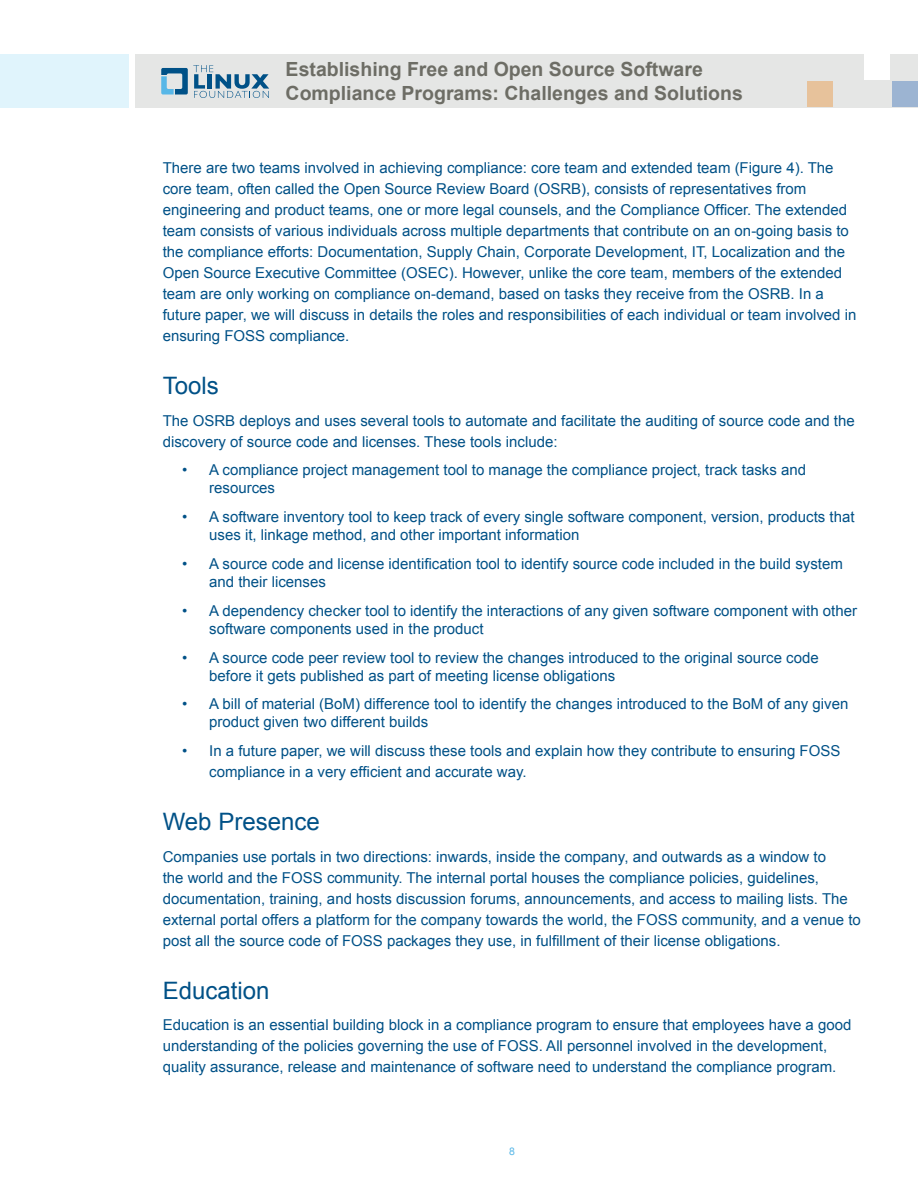
<style>
.page{position:relative;width:918px;height:1188px;background:#fff}
.page>*{position:absolute;margin:0;border:0;box-sizing:border-box;transform-origin:0 0}
.Body_Text{font:24px "Arial";color:#005187}
.t1{font:700 19.5px/24.3px "Arial";color:#6d6d65}
.Body_Text-2{font:15px/21px "Arial";color:#005187}
.t2{font:10.5px "Arial";color:#58b7e7}
</style>
<div class="page">
<div style="left:135px;top:54px;width:783px;height:54px;background:#e5e6e5"></div>
<div style="left:0;top:54px;width:129px;height:54px;background:#e0f4fc"></div>
<div style="left:864px;top:54px;width:25px;height:25px;background:#fff"></div>
<div style="left:893px;top:82px;width:25px;height:25px;background:#9cb4d2"></div>
<div style="left:807px;top:82px;width:25px;height:25px;background:#e7c29b"></div>
<svg style="left:161px;top:65px;width:108px;height:33px"></svg>
<h2 class="t1" style="left:286px;top:58px;width:459px">Establishing Free and Open Source Software<br>Compliance Programs: Challenges and Solutions</h2>
<p class="Body_Text-2" style="left:163px;top:157px;width:695px">There are two teams involved in achieving compliance: core team and extended team (Figure 4). The core team, often called the Open Source Review Board (OSRB), consists of representatives from engineering and product teams, one or more legal counsels, and the Compliance Officer. The extended team consists of various individuals across multiple departments that contribute on an on-going basis to the compliance efforts: Documentation, Supply Chain, Corporate Development, IT, Localization and the Open Source Executive Committee (OSEC). However, unlike the core team, members of the extended team are only working on compliance on-demand, based on tasks they receive from the OSRB. In a future paper, we will discuss in details the roles and responsibilities of each individual or team involved in ensuring FOSS compliance.</p>
<p class="Body_Text" style="left:163px;top:370px;width:58px">Tools</p>
<p class="Body_Text-2" style="left:163px;top:410px;width:694px">The OSRB deploys and uses several tools to automate and facilitate the auditing of source code and the discovery of source code and licenses. These tools include:</p>
<p class="Body_Text-2" style="left:209px;top:461px;width:598px;line-height:18px;text-indent:-27px">• A compliance project management tool to manage the compliance project, track tasks and resources</p>
<p class="Body_Text-2" style="left:209px;top:508px;width:647px;line-height:18px;text-indent:-27px">• A software inventory tool to keep track of every single software component, version, products that uses it, linkage method, and other important information</p>
<p class="Body_Text-2" style="left:209px;top:555px;width:635px;line-height:18px;text-indent:-27px">• A source code and license identification tool to identify source code included in the build system and their licenses</p>
<p class="Body_Text-2" style="left:209px;top:602px;width:649px;line-height:18px;text-indent:-27px">• A dependency checker tool to identify the interactions of any given software component with other software components used in the product</p>
<p class="Body_Text-2" style="left:209px;top:648px;width:611px;line-height:18px;text-indent:-27px">• A source code peer review tool to review the changes introduced to the original source code before it gets published as part of meeting license obligations</p>
<p class="Body_Text-2" style="left:209px;top:695px;width:641px;line-height:18px;text-indent:-27px">• A bill of material (BoM) difference tool to identify the changes introduced to the BoM of any given product given two different builds</p>
<p class="Body_Text-2" style="left:209px;top:741px;width:633px;text-indent:-27px">• In a future paper, we will discuss these tools and explain how they contribute to ensuring FOSS compliance in a very efficient and accurate way.</p>
<p class="Body_Text" style="left:163px;top:806px;width:158px">Web Presence</p>
<p class="Body_Text-2" style="left:163px;top:846px;width:700px">Companies use portals in two directions: inwards, inside the company, and outwards as a window to<br>the world and the FOSS community. The internal portal houses the compliance policies, guidelines, documentation, training, and hosts discussion forums, announcements, and access to mailing lists. The external portal offers a platform for the company towards the world, the FOSS community, and a venue to post all the source code of FOSS packages they use, in fulfillment of their license obligations.</p>
<p class="Body_Text" style="left:163px;top:974px;width:108px">Education</p>
<p class="Body_Text-2" style="left:163px;top:1015px;width:690px">Education is an essential building block in a compliance program to ensure that employees have a good understanding of the policies governing the use of FOSS. All personnel involved in the development, quality assurance, release and maintenance of software need to understand the compliance program.</p>
<p class="t2" style="left:509px;top:1144px;width:7px">8</p>
</div>
